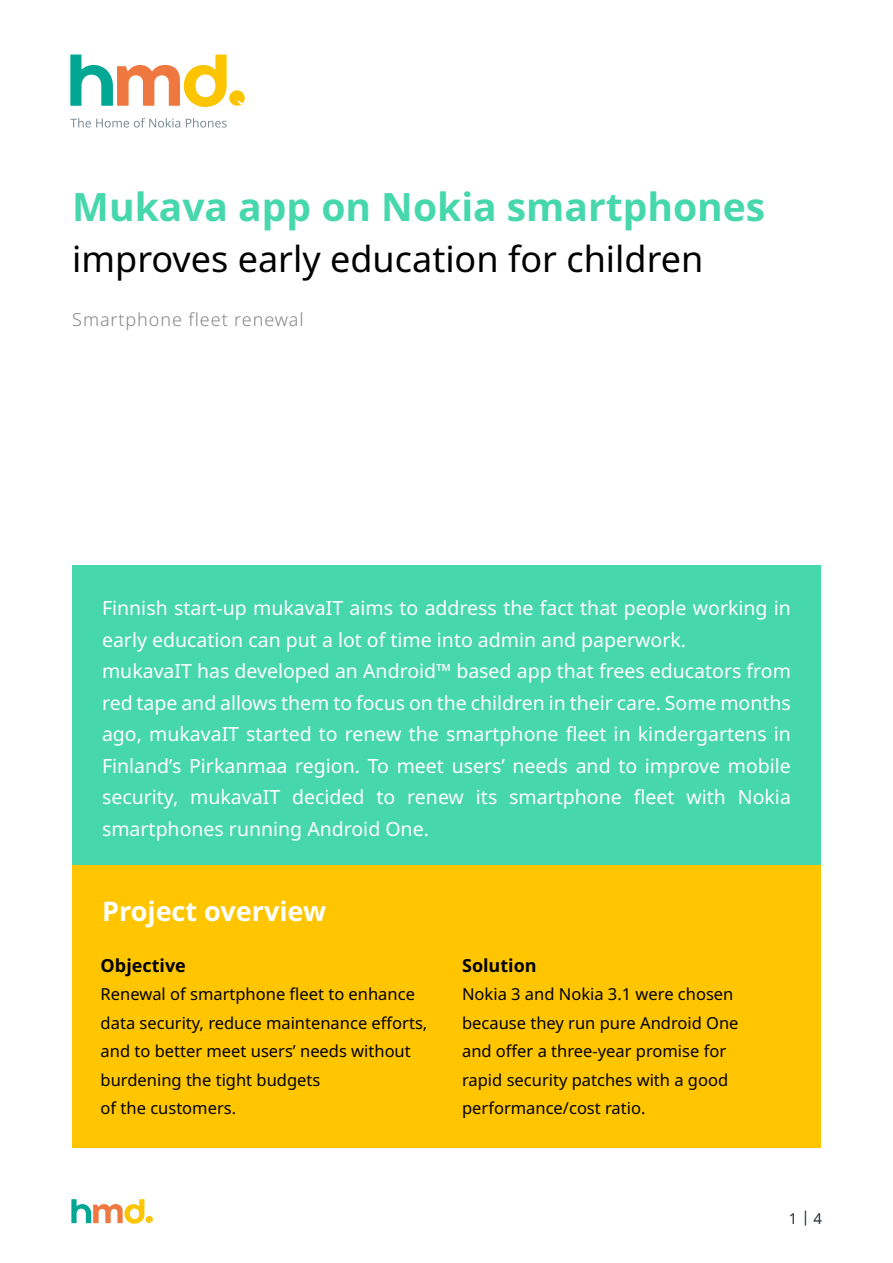
<style>
.page{position:relative;width:893px;height:1263px;background:#fff}
.page>*{position:absolute;margin:0;border:0;box-sizing:border-box;transform-origin:0 0}
.t1{font:700 39px "Noto Sans";color:#47d7ac}
.t2{font:36px "Noto Sans";color:#000}
.t3{font:700 27px "Noto Sans";color:#fff}
.t4{font:19.5px/31.5px "Noto Sans";color:#fff}
.t5{font:300 18px "Noto Sans";letter-spacing:.05em;color:#878787}
.t6{font:700 18px "Noto Sans";color:#000}
.t7{font:16.5px/28.5px "Noto Sans";color:#000}
.t8{font:15px "Noto Sans";color:#1f2e38}
</style>
<div class="page">
<svg style="left:71px;top:1199px;width:82px;height:25px"></svg>
<svg style="left:70px;top:55px;width:175px;height:52px"></svg>
<svg style="left:70px;top:118px;width:110px;height:10px"></svg>
<svg style="left:186px;top:118px;width:41px;height:10px"></svg>
<div style="left:72px;top:565px;width:749px;height:301px;background:#47d7ac"></div>
<div style="left:72px;top:866px;width:749px;height:282px;background:#ffc600"></div>
<h1 class="t1" style="left:72px;top:179px;width:694px">Mukava app on Nokia smartphones</h1>
<h2 class="t2" style="left:72px;top:234px;width:633px">improves early education for children</h2>
<p class="t5" style="left:72px;top:307px;width:233px">Smartphone fleet renewal</p>
<p class="t4" style="left:102px;top:593px;width:690px">Finnish start-up mukavaIT aims to address the fact that people working in early education can put a lot of time into admin and paperwork.<br>mukavaIT has developed an Android™ based app that frees educators from red tape and allows them to focus on the children in their care. Some months ago, mukavaIT started to renew the smartphone fleet in kindergartens in Finland’s Pirkanmaa region. To meet users’ needs and to improve mobile security, mukavaIT decided to renew its smartphone fleet with Nokia smartphones running Android One.</p>
<h3 class="t3" style="left:102px;top:892px;width:226px">Project overview</h3>
<p class="t6" style="left:101px;top:952px;width:87px">Objective</p>
<p class="t7" style="left:101px;top:980px;width:328px">Renewal of smartphone fleet to enhance data security, reduce maintenance efforts, and to better meet users’ needs without burdening the tight budgets<br>of the customers.</p>
<p class="t6" style="left:462px;top:952px;width:76px">Solution</p>
<p class="t7" style="left:462px;top:980px;width:278px">Nokia 3 and Nokia 3.1 were chosen because they run pure Android One and offer a three-year promise for rapid security patches with a good performance/cost ratio.</p>
<p class="t8" style="left:789px;top:1208px;width:35px">1 | 4</p>
</div>
